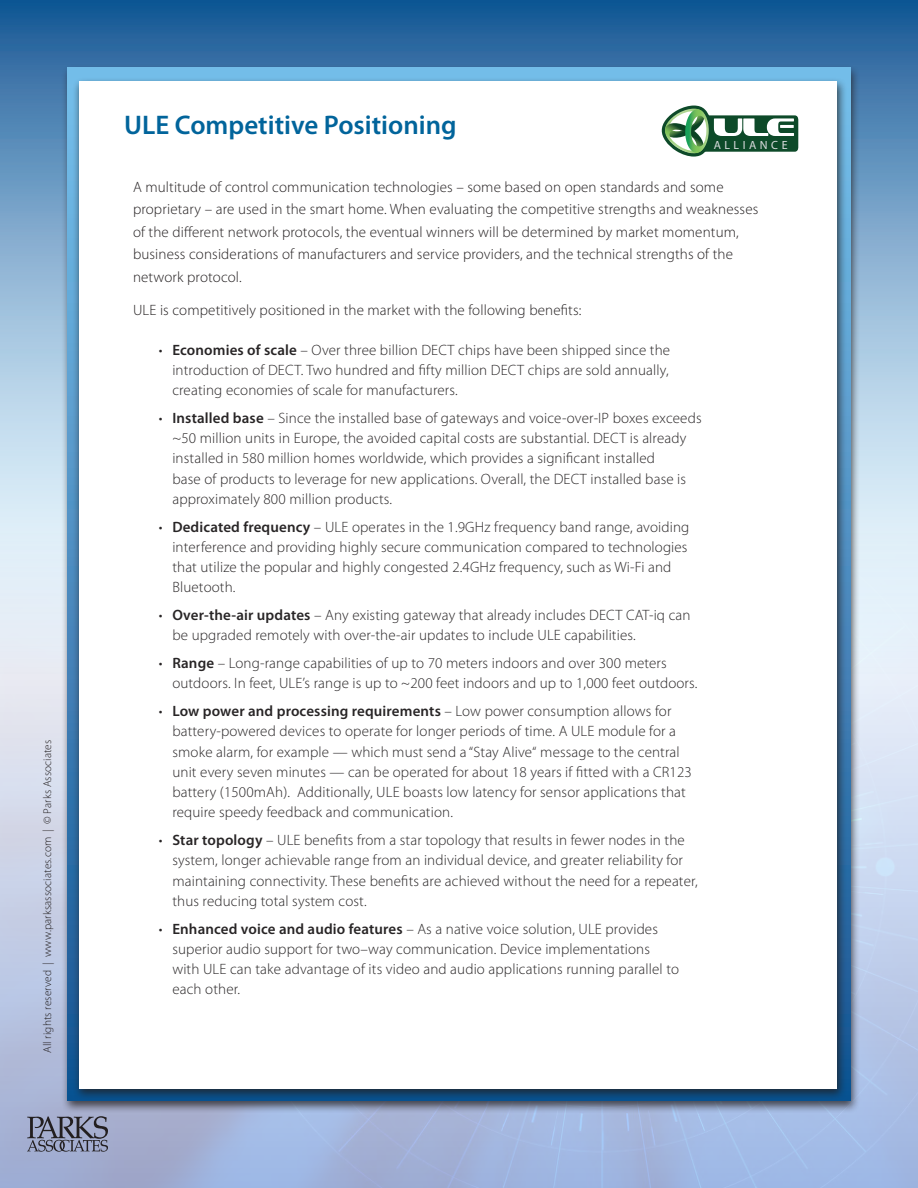
<style>
.page{position:relative;width:918px;height:1188px;background:#fff}
.page>*{position:absolute;margin:0;border:0;box-sizing:border-box;transform-origin:0 0}
.Header_-_Main{font:600 27px "Myriad Pro";color:#01649b}
.t1{font:300 15px/20.2px "Myriad Pro";letter-spacing:.01em;color:#282526}
.Body_Copy{font:300 15px/22.5px "Myriad Pro";letter-spacing:.01em;color:#231f20}
.t2{font:11.85px "Myriad Pro";letter-spacing:.295em;color:#dadcde}
.t3{font:300 11.4px "Myriad Pro";letter-spacing:.01em;color:#231f20}
.s1{font-weight:600}
</style>
<div class="page">
<svg style="left:0;top:0;width:918px;height:530px;background:#598cb8"></svg>
<div style="left:61px;top:64px;width:799px;height:1050px;background:#231f20;opacity:.77"></div>
<div style="left:72px;top:77px;width:775px;height:1025px;background:#231f20;opacity:.77"></div>
<div style="left:79px;top:81px;width:758px;height:1008px;background:#fff"></div>
<svg style="left:27px;top:1116px;width:81px;height:36px;background:#7b8097"></svg>
<svg style="left:662px;top:106px;width:136px;height:51px"></svg>
<p class="t3" style="left:40px;top:1053px;width:315px;rotate:-90deg">All rights reserved | www.parksassociates.com | © Parks Associates</p>
<p class="Header_-_Main" style="left:124px;top:107px;width:334px">ULE Competitive Positioning</p>
<p class="t2" style="left:714px;top:137px;width:75px">ALLIANCE</p>
<p class="Body_Copy" style="left:133px;top:175px;width:627px">A multitude of control communication technologies – some based on open standards and some proprietary – are used in the smart home. When evaluating the competitive strengths and weaknesses of the different network protocols, the eventual winners will be determined by market momentum, business considerations of manufacturers and service providers, and the technical strengths of the network protocol.</p>
<p class="Body_Copy" style="left:133px;top:298px;width:450px">ULE is competitively positioned in the market with the following benefits:</p>
<p class="t1" style="left:172px;top:339px;width:499px;text-align:justify;text-indent:-14px">• <span class="s1">Economies of scale</span> – Over three billion DECT chips have been shipped since the introduction of DECT. Two hundred and fifty million DECT chips are sold annually, creating economies of scale for manufacturers.</p>
<p class="t1" style="left:172px;top:408px;width:531px;text-indent:-14px">• <span class="s1">Installed base</span> – Since the installed base of gateways and voice-over-IP boxes exceeds ~50 million units in Europe, the avoided capital costs are substantial. DECT is already installed in 580 million homes worldwide, which provides a significant installed<br>base of products to leverage for new applications. Overall, the DECT installed base is approximately 800 million products.</p>
<p class="t1" style="left:172px;top:516px;width:519px;text-indent:-14px">• <span class="s1">Dedicated frequency</span> – ULE operates in the 1.9GHz frequency band range, avoiding interference and providing highly secure communication compared to technologies that utilize the popular and highly congested 2.4GHz frequency, such as Wi-Fi and Bluetooth.</p>
<p class="t1" style="left:172px;top:605px;width:520px;text-indent:-14px">• <span class="s1">Over-the-air updates</span> – Any existing gateway that already includes DECT CAT-iq can be upgraded remotely with over-the-air updates to include ULE capabilities.</p>
<p class="t1" style="left:172px;top:653px;width:527px;text-indent:-14px">• <span class="s1">Range</span> – Long-range capabilities of up to 70 meters indoors and over 300 meters outdoors. In feet, ULE’s range is up to ~200 feet indoors and up to 1,000 feet outdoors.</p>
<p class="t1" style="left:172px;top:701px;width:521px;text-indent:-14px">• <span class="s1">Low power and processing requirements</span> – Low power consumption allows for battery-powered devices to operate for longer periods of time. A ULE module for a smoke alarm, for example — which must send a “Stay Alive“ message to the central unit every seven minutes — can be operated for about 18 years if fitted with a CR123 battery (1500mAh). Additionally, ULE boasts low latency for sensor applications that require speedy feedback and communication.</p>
<p class="t1" style="left:172px;top:830px;width:527px;text-indent:-14px">• <span class="s1">Star topology</span> – ULE benefits from a star topology that results in fewer nodes in the system, longer achievable range from an individual device, and greater reliability for maintaining connectivity. These benefits are achieved without the need for a repeater, thus reducing total system cost.</p>
<p class="t1" style="left:172px;top:918px;width:508px;text-indent:-14px">• <span class="s1">Enhanced voice and audio features</span> – As a native voice solution, ULE provides superior audio support for two–way communication. Device implementations with ULE can take advantage of its video and audio applications running parallel to each other.</p>
</div>
